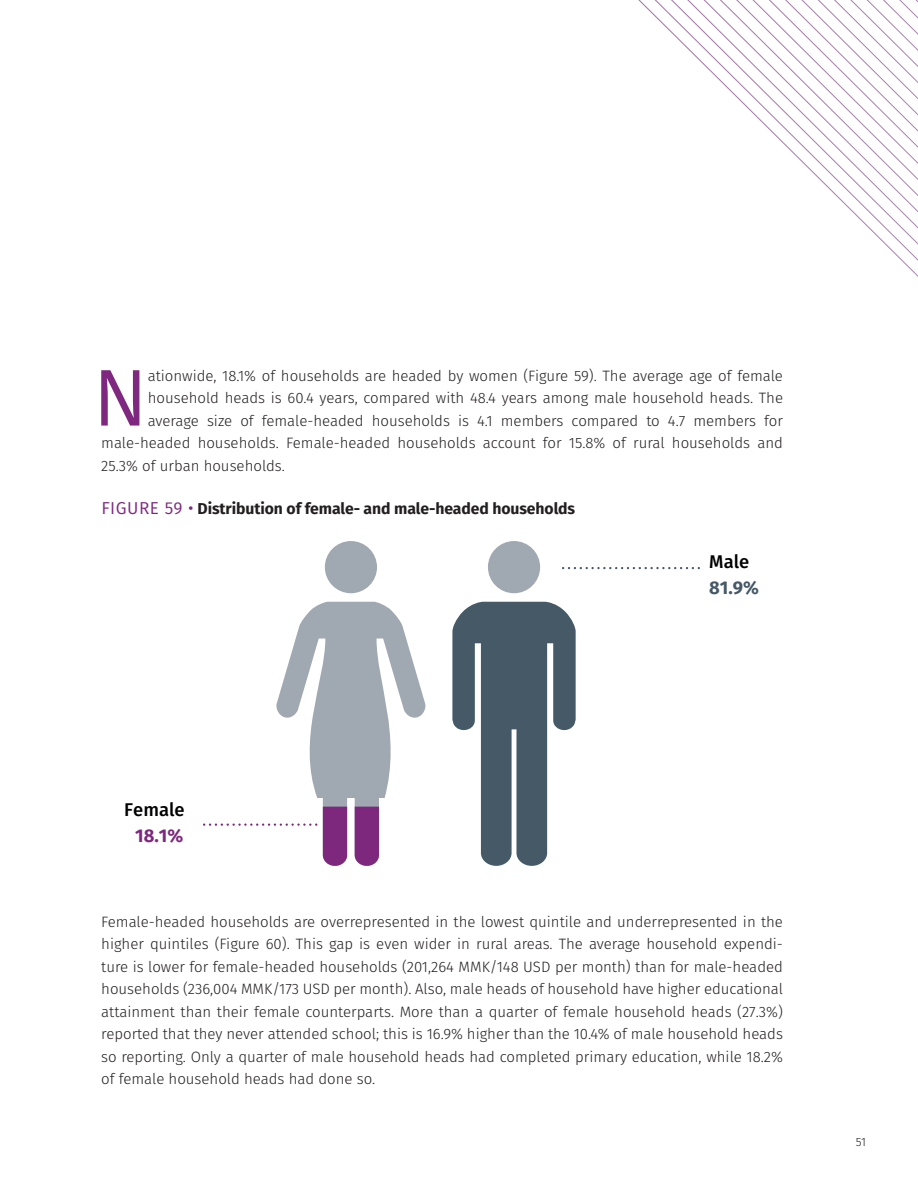
<style>
.page{position:relative;width:918px;height:1188px;background:#fff}
.page>*{position:absolute;margin:0;border:0;box-sizing:border-box;transform-origin:0 0}
.Drop_Cap{font:80.4px "Fira Sans";color:#7e297f}
.t1{font:500 18.45px/26.4px "Fira Sans";color:#000;text-align:center}
.t2{font:700 18.45px/26.4px "Fira Sans";color:#455966}
.figure-title{font:700 15.75px "Fira Sans";letter-spacing:-.005em;color:#231f20}
.Drop_Cap-2{font:300 15px/22.5px "Fira Sans";color:#231f20;text-align:justify}
.t3{font:300 12px "Fira Sans";color:#231f20}
.s1{font-weight:400;font-size:17.25px;color:#7e297f}
.s2{font-weight:500;color:#000}
.s3{font-weight:700;color:#7e287d}
</style>
<div class="page">
<svg style="left:638px;top:0;width:280px;height:277px"></svg>
<svg style="left:452px;top:602px;width:124px;height:264px"></svg>
<svg style="left:562px;top:567px;width:137px;height:2px"></svg>
<div style="left:325px;top:541px;width:52px;height:52px;background:#a0a8b2;border-radius:50%"></div>
<div style="left:488px;top:541px;width:52px;height:52px;background:#a0a8b2;border-radius:50%"></div>
<svg style="left:204px;top:602px;width:222px;height:264px"></svg>
<p class="Drop_Cap" style="left:93px;top:338px;width:56px">N</p>
<p class="Drop_Cap-2" style="left:148px;top:364px;width:637px">ationwide, 18.1% of households are headed by women (Figure 59). The average age of female</p>
<p class="Drop_Cap-2" style="left:148px;top:386px;width:637px">household heads is 60.4 years, compared with 48.4 years among male household heads. The</p>
<p class="Drop_Cap-2" style="left:148px;top:409px;width:637px">average size of female-headed households is 4.1 members compared to 4.7 members for</p>
<p class="Drop_Cap-2" style="left:101px;top:431px;width:683px">male-headed households. Female-headed households account for 15.8% of rural households and</p>
<p class="Drop_Cap-2" style="left:101px;top:454px;width:185px">25.3% of urban households.</p>
<p class="figure-title" style="left:101px;top:495px;width:475px"><span class="s1">FIGURE 59 •</span> Distribution of female- and male-headed households</p>
<p class="t2" style="left:709px;top:548px;width:51px"><span class="s2">Male<br></span>81.9%</p>
<p class="t1" style="left:124px;top:796px;width:62px">Female<br><span class="s3">18.1%</span></p>
<p class="Drop_Cap-2" style="left:101px;top:910px;width:683px">Female-headed households are overrepresented in the lowest quintile and underrepresented in the higher quintiles (Figure 60). This gap is even wider in rural areas. The average household expendi&shy;ture is lower for female-headed households (201,264 MMK/148 USD per month) than for male-headed households (236,004 MMK/173 USD per month). Also, male heads of household have higher educational attainment than their female counterparts. More than a quarter of female household heads (27.3%) reported that they never attended school; this is 16.9% higher than the 10.4% of male household heads so reporting. Only a quarter of male household heads had completed primary education, while 18.2% of female household heads had done so.</p>
<p class="t3" style="left:856px;top:1133px;width:12px">51</p>
</div>
